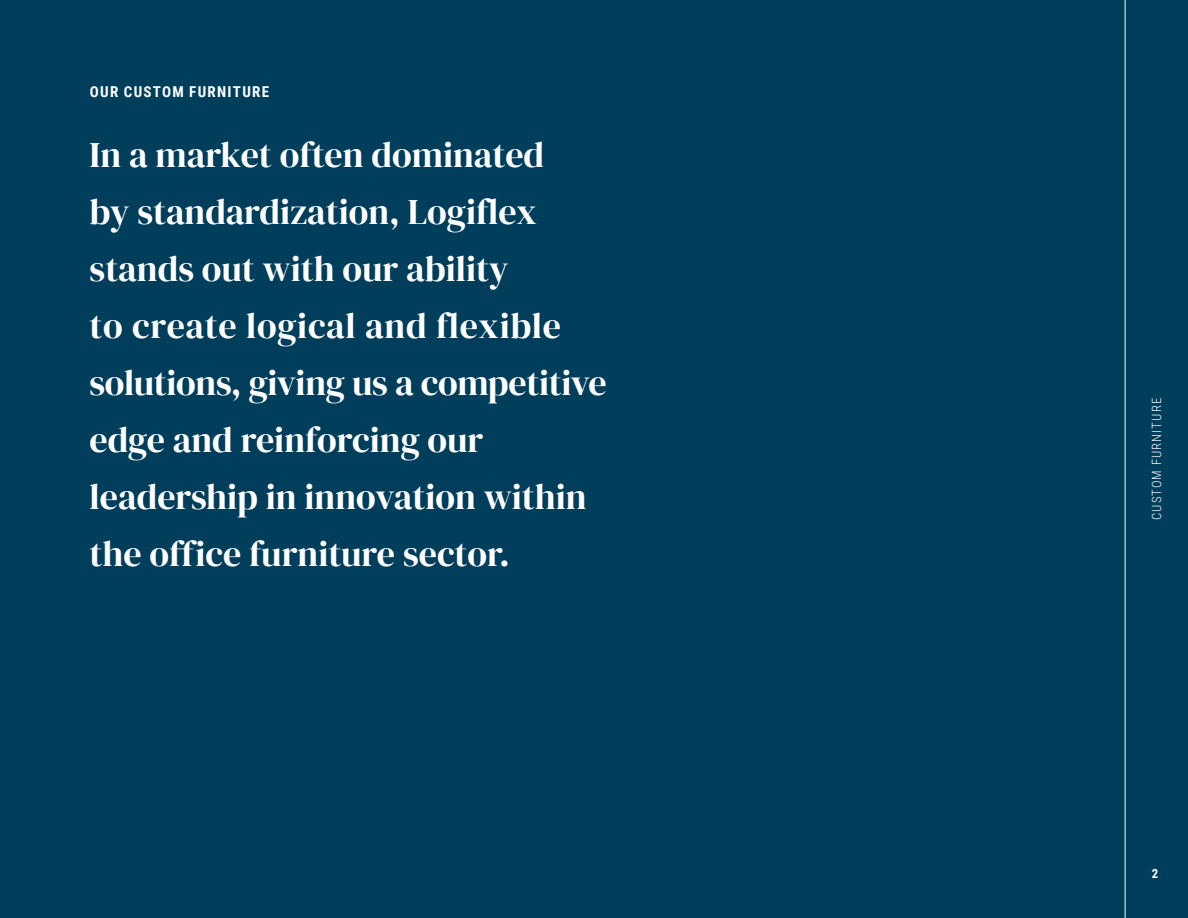
<style>
.page{position:relative;width:1188px;height:918px;background:#003e5c}
.page>*{position:absolute;margin:0;border:0;box-sizing:border-box;transform-origin:0 0}
.t1{font:36px/57px "DM Serif Display";color:#fff}
.t2{font:700 15px "Roboto Condensed";letter-spacing:.085em;color:#fff}
.t3{font:300 12.75px "Roboto Condensed";letter-spacing:.085em;color:#fff}
.t4{font:700 12.75px "Roboto Condensed";color:#fff}
</style>
<div class="page">
<hr style="left:1125px;top:0;width:1px;height:918px;background:#fff">
<p class="t2" style="left:90px;top:81px;width:181px">OUR CUSTOM FURNITURE</p>
<p class="t1" style="left:90px;top:127px;width:519px">In a market often dominated<br>by standardization, Logiflex stands out with our ability<br>to create logical and flexible solutions, giving us a competitive edge and reinforcing our leadership in innovation within the office furniture sector.</p>
<p class="t3" style="left:1148px;top:520px;width:124px;rotate:-90deg">CUSTOM FURNITURE</p>
<p class="t4" style="left:1152px;top:864px;width:8px">2</p>
</div>
